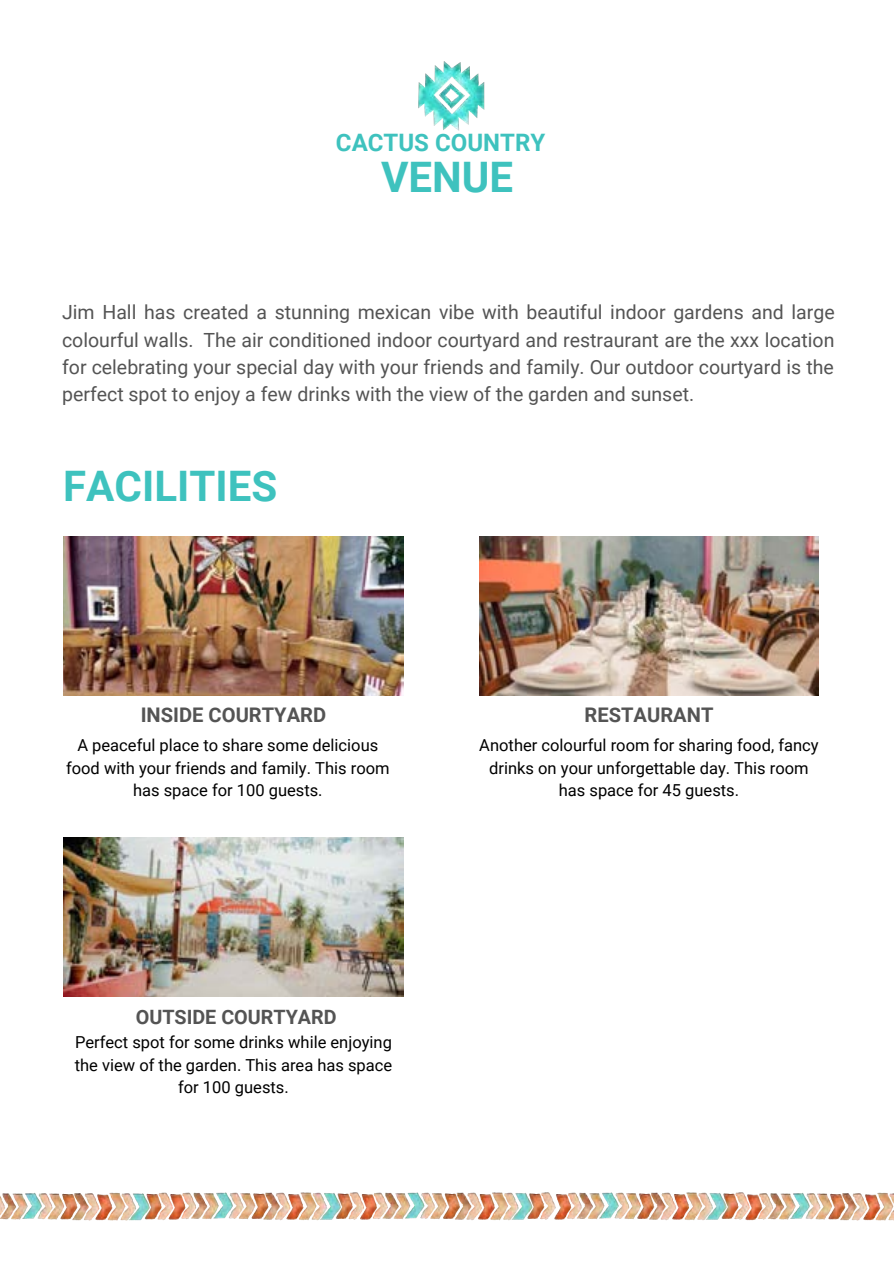
<style>
.page{position:relative;width:894px;height:1264px;background:#fff}
.page>*{position:absolute;margin:0;border:0;box-sizing:border-box;transform-origin:0 0}
.t1{font:700 42px "Roboto";color:#3ec2be}
.t2{font:700 24px "Roboto";color:#3ec2be}
.t3{font:700 20.1px "Roboto";color:#545454}
.t4{font:700 19.8px "Roboto";color:#545454}
.t5{font:19.5px/27px "Roboto";color:#545454;text-align:justify}
.t6{font:16.5px/22.5px "Roboto";color:#000;text-align:center}
</style>
<div class="page">
<img style="left:418px;top:61px;width:67px;height:70px">
<img style="left:0;top:1192px;width:893px;height:29px">
<img style="left:63px;top:536px;width:340px;height:159px">
<img style="left:479px;top:536px;width:339px;height:159px">
<img style="left:63px;top:837px;width:340px;height:159px">
<p class="t2" style="left:336px;top:125px;width:211px">CACTUS COUNTRY</p>
<p class="t1" style="left:381px;top:148px;width:134px">VENUE</p>
<p class="t5" style="left:62px;top:298px;width:774px">Jim Hall has created a stunning mexican vibe with beautiful indoor gardens and large colourful walls. The air conditioned indoor courtyard and restraurant are the xxx location for celebrating your special day with your friends and family. Our outdoor courtyard is the perfect spot to enjoy a few drinks with the view of the garden and sunset.</p>
<p class="t1" style="left:63px;top:456px;width:215px">FACILITIES</p>
<p class="t3" style="left:141px;top:701px;width:187px">INSIDE COURTYARD</p>
<p class="t6" style="left:66px;top:733px;width:325px">A peaceful place to share some delicious food with your friends and family. This room has space for 100 guests.</p>
<p class="t4" style="left:136px;top:1002px;width:202px">OUTSIDE COURTYARD</p>
<p class="t6" style="left:75px;top:1030px;width:319px">Perfect spot for some drinks while enjoying the view of the garden. This area has space for 100 guests.</p>
<p class="t3" style="left:584px;top:701px;width:130px">RESTAURANT</p>
<p class="t6" style="left:479px;top:733px;width:341px">Another colourful room for sharing food, fancy drinks on your unforgettable day. This room has space for 45 guests.</p>
</div>
